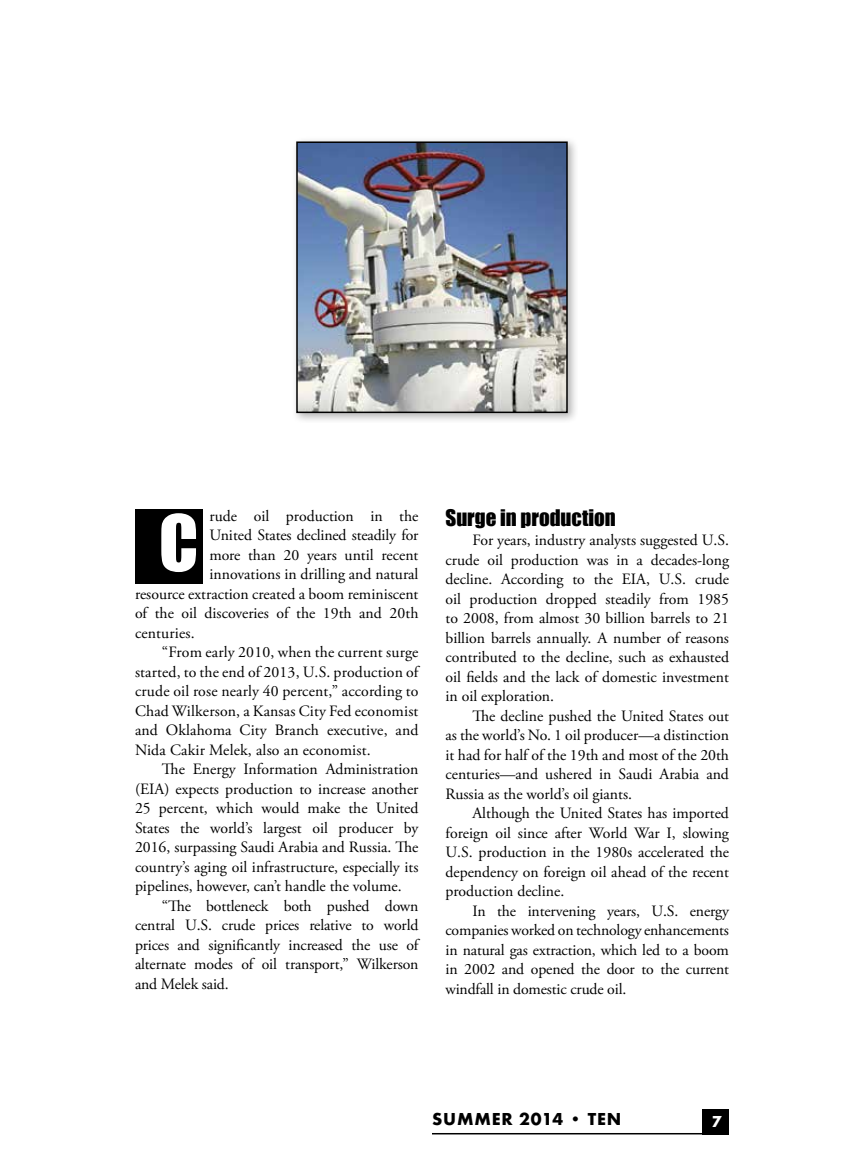
<style>
.page{position:relative;width:864px;height:1175px;background:#fff}
.page>*{position:absolute;margin:0;border:0;box-sizing:border-box;transform-origin:0 0}
.t1{font:21px "Impact";color:#000}
.t2{font:700 18px "Futura T";letter-spacing:.05em;color:#000}
.t3{font:700 16.5px "Futura T";color:#fff}
.t4{font:15.75px/19.5px "Adobe Garamond Pro";color:#000;text-align:justify}
</style>
<div class="page">
<div style="left:703px;top:1108px;width:26px;height:26px;background:#000"></div>
<hr style="left:432px;top:1132px;width:297px;height:2px;background:#000">
<div style="left:135px;top:509px;width:67px;height:74px;background:#000"></div>
<div style="left:291px;top:136px;width:288px;height:288px;background:#000;opacity:.3"></div>
<img style="left:299px;top:144px;width:266px;height:266px">
<div style="left:296px;top:141px;width:272px;height:272px;border:2px solid #000"></div>
<svg style="left:161px;top:513px;width:35px;height:59px"></svg>
<p class="t4" style="left:210px;top:506px;width:210px">rude oil production in the</p>
<p class="t4" style="left:210px;top:526px;width:210px">United States declined steadily for</p>
<p class="t4" style="left:210px;top:545px;width:210px">more than 20 years until recent</p>
<p class="t4" style="left:210px;top:565px;width:210px">innovations in drilling and natural</p>
<p class="t4" style="left:135px;top:584px;width:285px">resource extraction created a boom reminiscent</p>
<p class="t4" style="left:135px;top:604px;width:285px">of the oil discoveries of the 19th and 20th</p>
<p class="t4" style="left:135px;top:623px;width:61px">centuries.</p>
<p class="t4" style="left:162px;top:643px;width:258px">“From early 2010, when the current surge</p>
<p class="t4" style="left:135px;top:662px;width:285px">started, to the end of 2013, U.S. production of</p>
<p class="t4" style="left:135px;top:682px;width:285px">crude oil rose nearly 40 percent,” according to</p>
<p class="t4" style="left:135px;top:701px;width:285px">Chad Wilkerson, a Kansas City Fed economist</p>
<p class="t4" style="left:135px;top:721px;width:285px">and Oklahoma City Branch executive, and</p>
<p class="t4" style="left:135px;top:740px;width:237px">Nida Cakir Melek, also an economist.</p>
<p class="t4" style="left:162px;top:760px;width:258px">The Energy Information Administration</p>
<p class="t4" style="left:135px;top:779px;width:285px">(EIA) expects production to increase another</p>
<p class="t4" style="left:135px;top:799px;width:285px">25 percent, which would make the United</p>
<p class="t4" style="left:135px;top:818px;width:285px">States the world’s largest oil producer by</p>
<p class="t4" style="left:135px;top:838px;width:285px">2016, surpassing Saudi Arabia and Russia. The</p>
<p class="t4" style="left:135px;top:857px;width:285px">country’s aging oil infrastructure, especially its</p>
<p class="t4" style="left:135px;top:877px;width:268px">pipelines, however, can’t handle the volume.</p>
<p class="t4" style="left:162px;top:896px;width:258px">“The bottleneck both pushed down</p>
<p class="t4" style="left:135px;top:916px;width:285px">central U.S. crude prices relative to world</p>
<p class="t4" style="left:135px;top:935px;width:285px">prices and significantly increased the use of</p>
<p class="t4" style="left:135px;top:955px;width:285px">alternate modes of oil transport,” Wilkerson</p>
<p class="t4" style="left:135px;top:974px;width:95px">and Melek said.</p>
<h1 class="t1" style="left:446px;top:501px;width:172px">Surge in production</h1>
<p class="t4" style="left:446px;top:531px;width:285px;text-indent:27px">For years, industry analysts suggested U.S. crude oil production was in a decades-long decline. According to the EIA, U.S. crude oil production dropped steadily from 1985 to 2008, from almost 30 billion barrels to 21 billion barrels annually. A number of reasons contributed to the decline, such as exhausted oil fields and the lack of domestic investment in oil exploration.</p>
<p class="t4" style="left:446px;top:706px;width:285px;text-indent:27px">The decline pushed the United States out as the world’s No. 1 oil producer—a distinction it had for half of the 19th and most of the 20th centuries—and ushered in Saudi Arabia and Russia as the world’s oil giants.</p>
<p class="t4" style="left:446px;top:804px;width:285px;text-indent:27px">Although the United States has imported foreign oil since after World War I, slowing U.S. production in the 1980s accelerated the dependency on foreign oil ahead of the recent production decline.</p>
<p class="t4" style="left:446px;top:901px;width:285px;text-indent:27px">In the intervening years, U.S. energy companies worked on technology enhancements in natural gas extraction, which led to a boom in 2002 and opened the door to the current windfall in domestic crude oil.</p>
<p class="t2" style="left:432px;top:1108px;width:191px">SUMMER 2014 • TEN</p>
<p class="t3" style="left:712px;top:1111px;width:11px">7</p>
</div>
